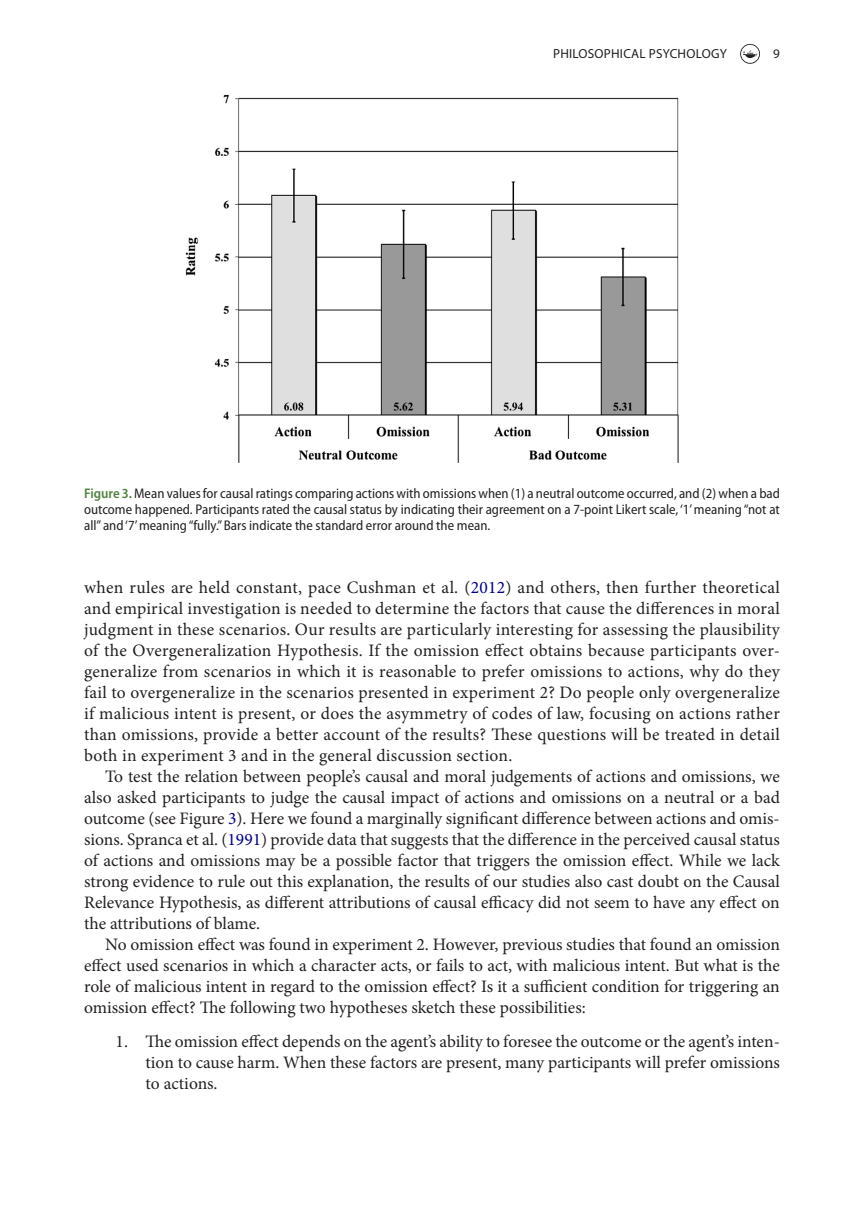
<style>
.page{position:relative;width:864px;height:1231px;background:#fff}
.page>*{position:absolute;margin:0;border:0;box-sizing:border-box;transform-origin:0 0}
.t1{font:17.5px/21px "Minion Pro";color:#231f20;text-align:justify}
.t2{font:semi-condensed 14px/15.8px "Myriad Pro";color:#231f20;text-align:justify}
.t3{font:13.12px "Myriad Pro";letter-spacing:.02em;color:#231f20}
.s1{font-weight:600;color:#508342}
.s2{color:#000080}
</style>
<div class="page">
<svg style="left:740px;top:44px;width:19px;height:20px"></svg>
<img style="left:185px;top:94px;width:494px;height:369px">
<p class="t3" style="left:553px;top:46px;width:175px">PHILOSOPHICAL PSYCHOLOGY</p>
<p class="t3" style="left:772px;top:46px;width:8px">9</p>
<p class="t2" style="left:84px;top:486px;width:697px"><span class="s1">Figure 3.</span> Mean values for causal ratings comparing actions with omissions when (1) a neutral outcome occurred, and (2) when a bad outcome happened. Participants rated the causal status by indicating their agreement on a 7-point Likert scale, ‘1’ meaning “not at all” and ‘7’ meaning “fully.” Bars indicate the standard error around the mean.</p>
<p class="t1" style="left:84px;top:577px;width:697px">when rules are held constant, pace Cushman et al. (<span class="s2">2012</span>) and others, then further theoretical and empirical investigation is needed to determine the factors that cause the differences in moral judgment in these scenarios. Our results are particularly interesting for assessing the plausibility of the Overgeneralization Hypothesis. If the omission effect obtains because participants over&shy;generalize from scenarios in which it is reasonable to prefer omissions to actions, why do they fail to overgeneralize in the scenarios presented in experiment 2? Do people only overgeneralize if malicious intent is present, or does the asymmetry of codes of law, focusing on actions rather than omissions, provide a better account of the results? These questions will be treated in detail both in experiment 3 and in the general discussion section.</p>
<p class="t1" style="left:84px;top:766px;width:697px;text-indent:21px">To test the relation between people’s causal and moral judgements of actions and omissions, we also asked participants to judge the causal impact of actions and omissions on a neutral or a bad outcome (see Figure <span class="s2">3</span>). Here we found a marginally significant difference between actions and omis&shy;sions. Spranca et al. (<span class="s2">1991</span>) provide data that suggests that the difference in the perceived causal status of actions and omissions may be a possible factor that triggers the omission effect. While we lack strong evidence to rule out this explanation, the results of our studies also cast doubt on the Causal Relevance Hypothesis, as different attributions of causal efficacy did not seem to have any effect on the attributions of blame.</p>
<p class="t1" style="left:84px;top:934px;width:697px;text-indent:21px">No omission effect was found in experiment 2. However, previous studies that found an omission effect used scenarios in which a character acts, or fails to act, with malicious intent. But what is the role of malicious intent in regard to the omission effect? Is it a sufficient condition for triggering an omission effect? The following two hypotheses sketch these possibilities:</p>
<p class="t1" style="left:145px;top:1030px;width:635px;text-indent:-30px">1. The omission effect depends on the agent’s ability to foresee the outcome or the agent’s inten&shy;tion to cause harm. When these factors are present, many participants will prefer omissions to actions.</p>
</div>
